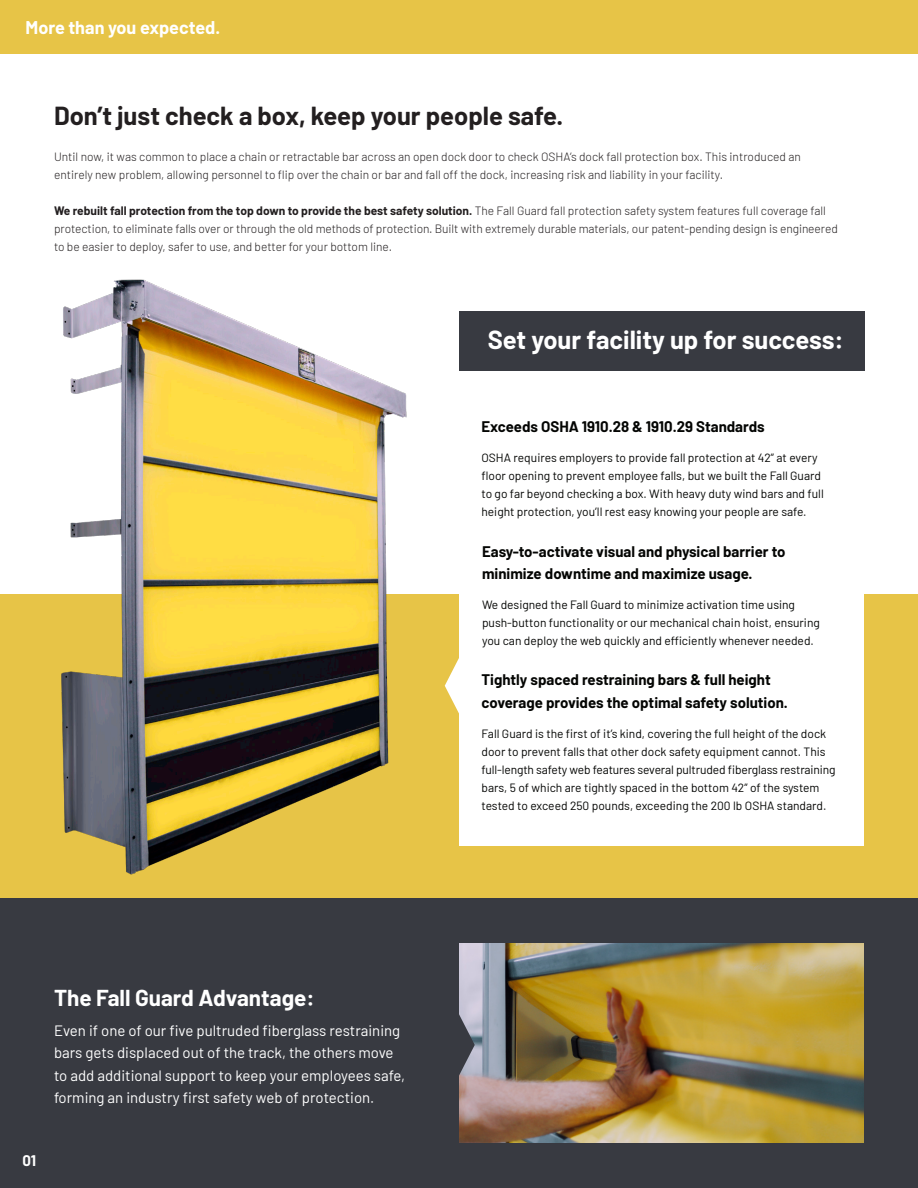
<style>
.page{position:relative;width:918px;height:1188px;background:#fff}
.page>*{position:absolute;margin:0;border:0;box-sizing:border-box;transform-origin:0 0}
.t1{font:700 25.5px "Barlow";color:#231f20}
.t2{font:700 25.5px "Barlow";color:#fff}
.t3{font:700 22.5px "Barlow";color:#fff}
.t4{font:700 18px "Barlow";color:#fff}
.t5{font:700 15px/22.5px "Barlow";color:#040503}
.t6{font:15px/22.5px "Barlow";color:#fff}
.t7{font:700 15px "Barlow";color:#fff}
.t8{font:12px/18px "Barlow";color:#040503}
.t9{font:300 12px/18px "Barlow";letter-spacing:-.005em;color:#231f20}
.s1{font-weight:700}
</style>
<div class="page">
<div style="left:0;top:594px;width:918px;height:391px;background:#e7c447"></div>
<div style="left:0;top:0;width:918px;height:54px;background:#e7c447"></div>
<div style="left:460px;top:395px;width:404px;height:451px;background:#fff"></div>
<img style="left:0;top:279px;width:460px;height:620px">
<div style="left:460px;top:311px;width:405px;height:60px;background:#383a41"></div>
<div style="left:0;top:899px;width:918px;height:289px;background:#383a41"></div>
<img style="left:459px;top:944px;width:405px;height:199px">
<svg style="left:445px;top:627px;width:15px;height:117px"></svg>
<svg style="left:459px;top:986px;width:16px;height:117px"></svg>
<p class="t4" style="left:26px;top:14px;width:196px">More than you expected.</p>
<p class="t1" style="left:54px;top:96px;width:511px">Don’t just check a box, keep your people safe.</p>
<p class="t9" style="left:54px;top:146px;width:748px">Until now, it was common to place a chain or retractable bar across an open dock door to check OSHA’s dock fall protection box. This introduced an entirely new problem, allowing personnel to flip over the chain or bar and fall off the dock, increasing risk and liability in your facility.</p>
<p class="t9" style="left:54px;top:200px;width:785px"><span class="s1">We rebuilt fall protection from the top down to provide the best safety solution.</span> The Fall Guard fall protection safety system features full coverage fall protection, to eliminate falls over or through the old methods of protection. Built with extremely durable materials, our patent-pending design is engineered to be easier to deploy, safer to use, and better for your bottom line.</p>
<p class="t2" style="left:488px;top:321px;width:358px">Set your facility up for success:</p>
<p class="t5" style="left:482px;top:415px;width:285px">Exceeds OSHA 1910.28 &amp; 1910.29 Standards</p>
<p class="t8" style="left:482px;top:448px;width:344px">OSHA requires employers to provide fall protection at 42” at every floor opening to prevent employee falls, but we built the Fall Guard to go far beyond checking a box. With heavy duty wind bars and full height protection, you’ll rest easy knowing your people are safe.</p>
<p class="t5" style="left:482px;top:539px;width:305px">Easy-to-activate visual and physical barrier to minimize downtime and maximize usage.</p>
<p class="t8" style="left:482px;top:595px;width:339px">We designed the Fall Guard to minimize activation time using push-button functionality or our mechanical chain hoist, ensuring you can deploy the web quickly and efficiently whenever needed.</p>
<p class="t3" style="left:54px;top:981px;width:262px">The Fall Guard Advantage:</p>
<p class="t6" style="left:54px;top:1018px;width:353px">Even if one of our five pultruded fiberglass restraining bars gets displaced out of the track, the others move to add additional support to keep your employees safe, forming an industry first safety web of protection.</p>
<p class="t7" style="left:22px;top:1149px;width:15px">01</p>
<p class="t5" style="left:482px;top:667px;width:308px">Tightly spaced restraining bars &amp; full height coverage provides the optimal safety solution.</p>
<p class="t8" style="left:482px;top:723px;width:356px">Fall Guard is the first of it’s kind, covering the full height of the dock door to prevent falls that other dock safety equipment cannot. This full-length safety web features several pultruded fiberglass restraining bars, 5 of which are tightly spaced in the bottom 42” of the system tested to exceed 250 pounds, exceeding the 200 lb OSHA standard.</p>
</div>
